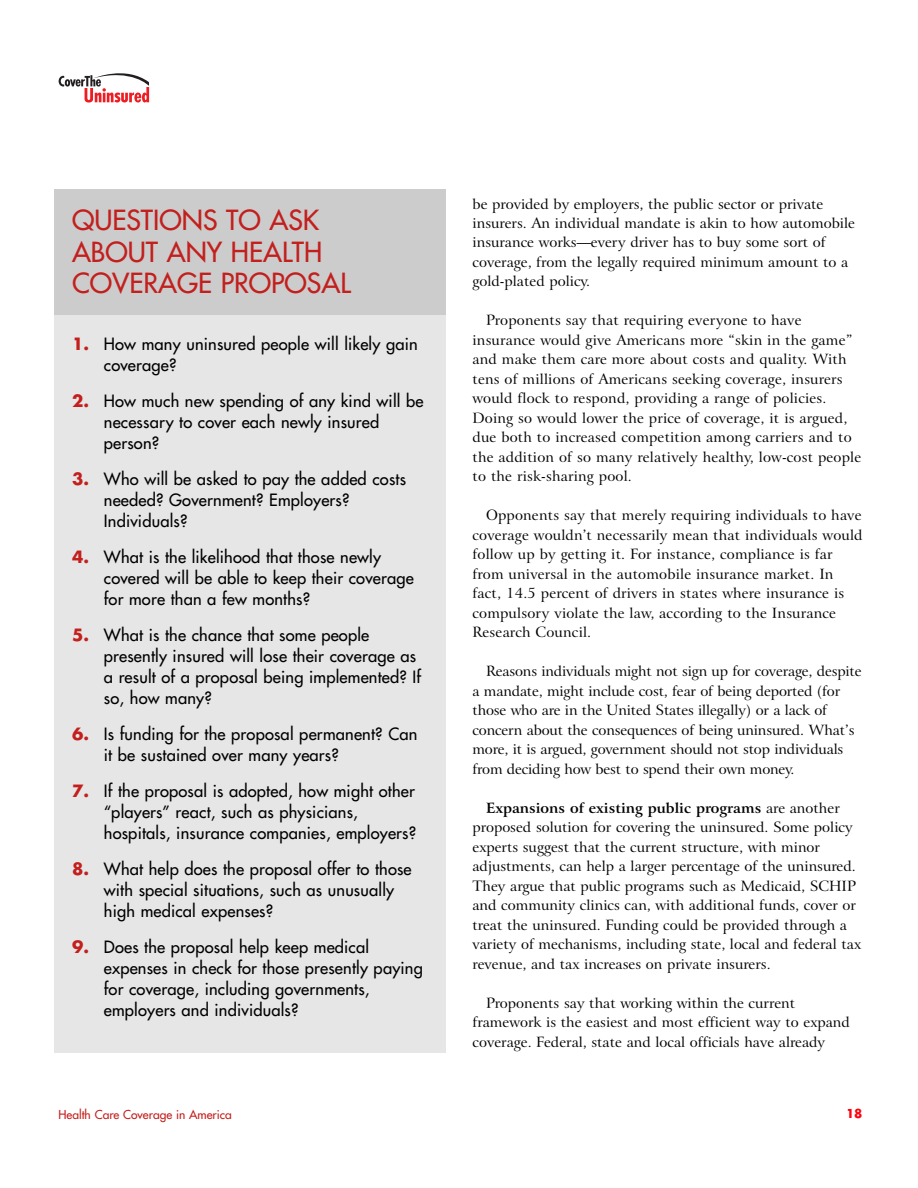
<style>
.page{position:relative;width:918px;height:1188px;background:#fff}
.page>*{position:absolute;margin:0;border:0;box-sizing:border-box;transform-origin:0 0}
.t1{font:27px/31.5px "Futura";color:#c21f1d}
.t2{font:16.5px/21px "Futura";letter-spacing:.01em;color:#000}
.t3{font:14.25px/19.5px "Arrus BT";color:#000}
.t4{font:12px "Futura";color:#c21f1d}
.t5{font:700 12px "Futura";color:#ff000f}
.s1{font-weight:700;color:#c21f1d}
.s2{font-weight:700}
</style>
<div class="page">
<svg style="left:59px;top:73px;width:90px;height:30px"></svg>
<div style="left:54px;top:189px;width:392px;height:864px;background:#e6e6e6"></div>
<div style="left:54px;top:189px;width:392px;height:126px;background:#ccc"></div>
<h1 class="t1" style="left:72px;top:207px;width:280px">QUESTIONS TO ASK<br>ABOUT ANY HEALTH<br>COVERAGE PROPOSAL</h1>
<p class="t2" style="left:104px;top:335px;width:315px;text-indent:-32px"><span class="s1">1.</span> How many uninsured people will likely gain coverage?</p>
<p class="t2" style="left:104px;top:392px;width:321px;text-indent:-32px"><span class="s1">2.</span> How much new spending of any kind will be necessary to cover each newly insured person?</p>
<p class="t2" style="left:104px;top:470px;width:304px;text-indent:-32px"><span class="s1">3.</span> Who will be asked to pay the added costs needed? Government? Employers?<br>Individuals?</p>
<p class="t2" style="left:104px;top:548px;width:312px;text-indent:-32px"><span class="s1">4.</span> What is the likelihood that those newly covered will be able to keep their coverage for more than a few months?</p>
<p class="t2" style="left:104px;top:626px;width:319px;text-indent:-32px"><span class="s1">5.</span> What is the chance that some people presently insured will lose their coverage as a result of a proposal being implemented? If so, how many?</p>
<p class="t2" style="left:104px;top:725px;width:315px;text-indent:-32px"><span class="s1">6.</span> Is funding for the proposal permanent? Can it be sustained over many years?</p>
<p class="t2" style="left:104px;top:782px;width:314px;text-indent:-32px"><span class="s1">7.</span> If the proposal is adopted, how might other “players” react, such as physicians, hospitals, insurance companies, employers?</p>
<p class="t2" style="left:104px;top:860px;width:309px;text-indent:-32px"><span class="s1">8.</span> What help does the proposal offer to those with special situations, such as unusually high medical expenses?</p>
<p class="t2" style="left:104px;top:938px;width:321px;text-indent:-32px"><span class="s1">9.</span> Does the proposal help keep medical expenses in check for those presently paying for coverage, including governments, employers and individuals?</p>
<p class="t3" style="left:472px;top:196px;width:384px">be provided by employers, the public sector or private insurers. An individual mandate is akin to how automobile insurance works—every driver has to buy some sort of coverage, from the legally required minimum amount to a gold-plated policy.</p>
<p class="t3" style="left:472px;top:313px;width:390px;text-indent:14px">Proponents say that requiring everyone to have insurance would give Americans more “skin in the game” and make them care more about costs and quality. With tens of millions of Americans seeking coverage, insurers would flock to respond, providing a range of policies.<br>Doing so would lower the price of coverage, it is argued, due both to increased competition among carriers and to the addition of so many relatively healthy, low-cost people to the risk-sharing pool.</p>
<p class="t3" style="left:472px;top:508px;width:392px;text-indent:14px">Opponents say that merely requiring individuals to have coverage wouldn’t necessarily mean that individuals would follow up by getting it. For instance, compliance is far from universal in the automobile insurance market. In fact, 14.5 percent of drivers in states where insurance is compulsory violate the law, according to the Insurance Research Council.</p>
<p class="t3" style="left:472px;top:664px;width:391px;text-indent:14px">Reasons individuals might not sign up for coverage, despite a mandate, might include cost, fear of being deported (for those who are in the United States illegally) or a lack of concern about the consequences of being uninsured. What’s more, it is argued, government should not stop individuals from deciding how best to spend their own money.</p>
<p class="t3" style="left:472px;top:800px;width:390px;text-indent:14px"><span class="s2">Expansions of existing public programs</span> are another proposed solution for covering the uninsured. Some policy experts suggest that the current structure, with minor adjustments, can help a larger percentage of the uninsured.<br>They argue that public programs such as Medicaid, SCHIP and community clinics can, with additional funds, cover or treat the uninsured. Funding could be provided through a variety of mechanisms, including state, local and federal tax revenue, and tax increases on private insurers.</p>
<p class="t3" style="left:472px;top:995px;width:379px;text-indent:14px">Proponents say that working within the current framework is the easiest and most efficient way to expand coverage. Federal, state and local officials have already</p>
<p class="t4" style="left:58px;top:1108px;width:175px">Health Care Coverage in America</p>
<p class="t5" style="left:846px;top:1108px;width:18px">18</p>
</div>
